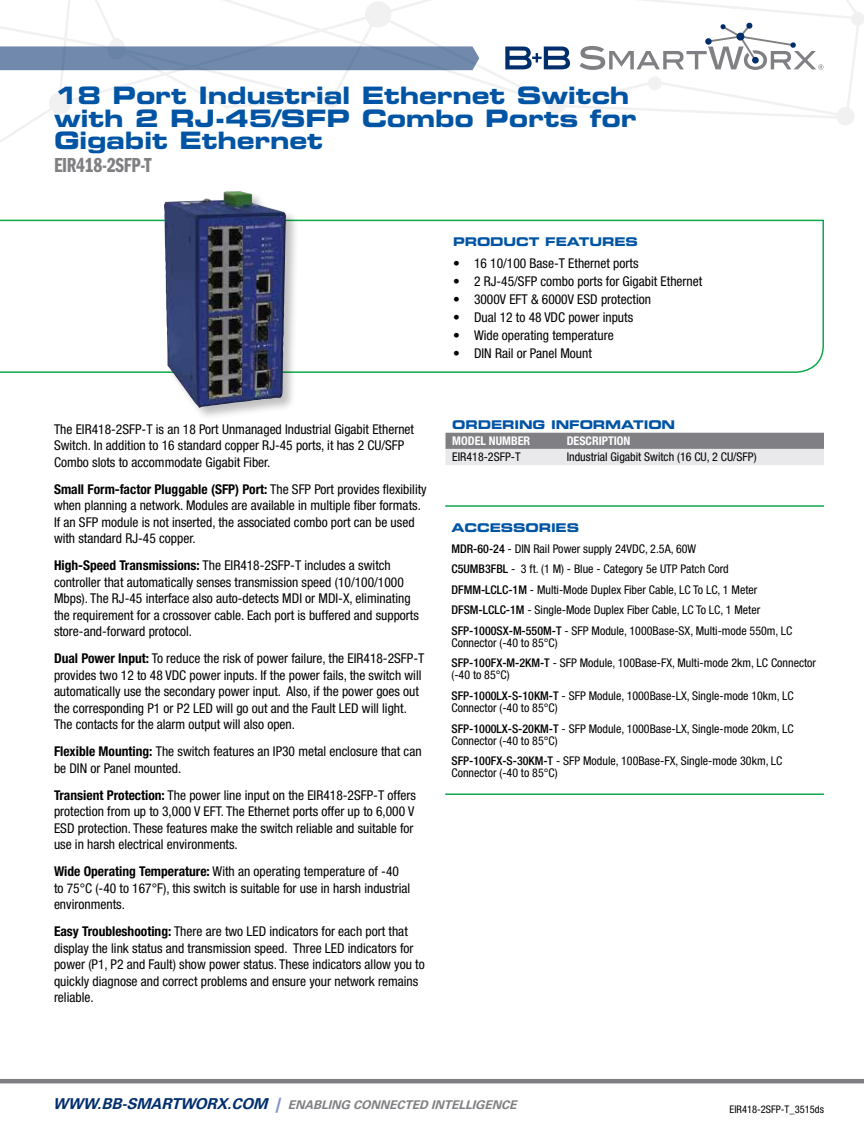
<style>
.page{position:relative;width:864px;height:1134px;background:#fff}
.page>*{position:absolute;margin:0;border:0;box-sizing:border-box;transform-origin:0 0}
.t1{font:24px/22.5px "Eurostile LT Std Bold Ex 2";letter-spacing:-.01em;color:#0054a4}
.t2{font:21px "ITC Franklin Gothic Std Dm Cp";letter-spacing:-.015em;color:#807f83}
.t3{font:condensed 13.5px/16.5px "Helvetica Neue LT Std";color:#000}
.t4{font:condensed 12px/20.5px "Helvetica Neue LT Std";color:#000}
.t5{font:italic 700 12px "Univers LT Std";color:#807f83}
.t6{font:12px "Eurostile LT Std Bold Ex 2";letter-spacing:-.01em;color:#0054a4}
.t7{font:700 condensed 12px "Helvetica Neue LT Std";color:#fff}
.t8{font:condensed 10.5px "Helvetica Neue LT Std";color:#000}
.s1{font-weight:700}
.s2{font-weight:500}
.s3{font-size:15px;color:#002e6d}
.s4{font-size:15px;color:#8193c9}
</style>
<div class="page">
<hr style="left:0;top:1079px;width:864px;height:4px;background:#807f83">
<svg style="left:0;top:0;width:864px;height:143px"></svg>
<div style="left:548px;top:95px;width:18px;height:18px;background:#f1f1f2;border-radius:50%"></div>
<div style="left:648px;top:76px;width:14px;height:14px;background:#f1f1f2;border-radius:50%"></div>
<svg style="left:844px;top:17px;width:17px;height:102px"></svg>
<div style="left:851px;top:12px;width:13px;height:14px;background:#f1f1f2;border-radius:50%"></div>
<svg style="left:0;top:22px;width:479px;height:89px"></svg>
<svg style="left:0;top:219px;width:824px;height:154px"></svg>
<hr style="left:445px;top:505px;width:379px;height:2px;background:#0ca94b">
<hr style="left:445px;top:794px;width:379px;height:1px;background:#0ca94b">
<svg style="left:446px;top:433px;width:378px;height:32px;background:#b5b4b7"></svg>
<div style="left:163px;top:190px;width:137px;height:231px;background:#000;opacity:.25"></div>
<img style="left:164px;top:191px;width:122px;height:217px">
<h1 class="t1" style="left:54px;top:84px;width:584px">18 Port Industrial Ethernet Switch with 2 RJ-45/SFP Combo Ports for<br>Gigabit Ethernet</h1>
<h2 class="t2" style="left:54px;top:153px;width:99px">EIR418-2SFP-T</h2>
<p class="t6" style="left:453px;top:233px;width:186px">PRODUCT FEATURES</p>
<p class="t3" style="left:453px;top:254px;width:187px">• 16 10/100 Base-T Ethernet ports</p>
<p class="t3" style="left:453px;top:272px;width:251px">• 2 RJ-45/SFP combo ports for Gigabit Ethernet</p>
<p class="t3" style="left:453px;top:290px;width:199px">• 3000V EFT &amp; 6000V ESD protection</p>
<p class="t3" style="left:453px;top:308px;width:182px">• Dual 12 to 48 VDC power inputs</p>
<p class="t3" style="left:453px;top:326px;width:162px">• Wide operating temperature</p>
<p class="t3" style="left:453px;top:344px;width:140px">• DIN Rail or Panel Mount</p>
<p class="t3" style="left:54px;top:421px;width:362px">The EIR418-2SFP-T is an 18 Port Unmanaged Industrial Gigabit Ethernet<br>Switch. In addition to 16 standard copper RJ-45 ports, it has 2 CU/SFP<br>Combo slots to accommodate Gigabit Fiber.</p>
<p class="t3" style="left:54px;top:481px;width:374px"><span class="s1">Small Form-factor Pluggable (SFP) Port:</span> The SFP Port provides flexibility when planning a network. Modules are available in multiple fiber formats.<br>If an SFP module is not inserted, the associated combo port can be used with standard RJ-45 copper.</p>
<p class="t3" style="left:54px;top:557px;width:366px"><span class="s1">High-Speed Transmissions:</span> The EIR418-2SFP-T includes a switch controller that automatically senses transmission speed (10/100/1000<br>Mbps). The RJ-45 interface also auto-detects MDI or MDI-X, eliminating the requirement for a crossover cable. Each port is buffered and supports store-and-forward protocol.</p>
<p class="t3" style="left:54px;top:650px;width:372px"><span class="s1">Dual Power Input:</span> To reduce the risk of power failure, the EIR418-2SFP-T provides two 12 to 48 VDC power inputs. If the power fails, the switch will automatically use the secondary power input. Also, if the power goes out the corresponding P1 or P2 LED will go out and the Fault LED will light.<br>The contacts for the alarm output will also open.</p>
<p class="t3" style="left:54px;top:743px;width:369px"><span class="s1">Flexible Mounting:</span> The switch features an IP30 metal enclosure that can be DIN or Panel mounted.</p>
<p class="t3" style="left:54px;top:787px;width:364px"><span class="s1">Transient Protection:</span> The power line input on the EIR418-2SFP-T offers protection from up to 3,000 V EFT. The Ethernet ports offer up to 6,000 V ESD protection. These features make the switch reliable and suitable for use in harsh electrical environments.</p>
<p class="t3" style="left:54px;top:863px;width:358px"><span class="s1">Wide Operating Temperature:</span> With an operating temperature of -40 to 75°C (-40 to 167°F), this switch is suitable for use in harsh industrial environments.</p>
<p class="t3" style="left:54px;top:923px;width:372px"><span class="s1">Easy Troubleshooting:</span> There are two LED indicators for each port that display the link status and transmission speed. Three LED indicators for power (P1, P2 and Fault) show power status. These indicators allow you to quickly diagnose and correct problems and ensure your network remains reliable.</p>
<p class="t6" style="left:452px;top:416px;width:25px">Orderi</p>
<p class="t6" style="left:519px;top:416px;width:63px">ng Infor</p>
<p class="t6" style="left:605px;top:416px;width:27px">matio</p>
<p class="t6" style="left:662px;top:416px;width:15px">n</p>
<p class="t7" style="left:452px;top:434px;width:79px">Model Number</p>
<p class="t7" style="left:567px;top:434px;width:39px">Description</p>
<p class="t4" style="left:452px;top:447px;width:70px">EIR418-2SFP-T</p>
<p class="t4" style="left:567px;top:447px;width:191px">Industrial Gigabit Switch (16 CU, 2 CU/SFP)</p>
<p class="t6" style="left:452px;top:519px;width:26px">Accessories</p>
<p class="t4" style="left:452px;top:538px;width:342px"><span class="s2">MDR-60-24</span> - DIN Rail Power supply 24VDC, 2.5A, 60W<br><span class="s2">C5UMB3FBL</span> - 3 ft. (1 M) - Blue - Category 5e UTP Patch Cord <span class="s2">DFMM-LCLC-1M</span> - Multi-Mode Duplex Fiber Cable, LC To LC, 1 Meter <span class="s2">DFSM-LCLC-1M</span> - Single-Mode Duplex Fiber Cable, LC To LC, 1 Meter <span class="s2">SFP-1000SX-M-550M-T</span> - SFP Module, 1000Base-SX, Multi-mode 550m, LC</p>
<p class="t4" style="left:452px;top:632px;width:366px">Connector (-40 to 85°C)<br><span class="s2">SFP-100FX-M-2KM-T</span> - SFP Module, 100Base-FX, Multi-mode 2km, LC Connector</p>
<p class="t4" style="left:452px;top:665px;width:344px">(-40 to 85°C)<br><span class="s2">SFP-1000LX-S-10KM-T</span> - SFP Module, 1000Base-LX, Single-mode 10km, LC</p>
<p class="t4" style="left:452px;top:697px;width:344px">Connector (-40 to 85°C)<br><span class="s2">SFP-1000LX-S-20KM-T</span> - SFP Module, 1000Base-LX, Single-mode 20km, LC</p>
<p class="t4" style="left:452px;top:730px;width:333px">Connector (-40 to 85°C)<br><span class="s2">SFP-100FX-S-30KM-T</span> - SFP Module, 100Base-FX, Single-mode 30km, LC</p>
<p class="t4" style="left:452px;top:763px;width:108px">Connector (-40 to 85°C)</p>
<p class="t5" style="left:53px;top:1098px;width:466px"><span class="s3">WWW.BB-SMARTWORX.COM</span> <span class="s4">|</span> ENABLING CONNECTED I NTELLIGENCE</p>
<p class="t8" style="left:730px;top:1103px;width:96px">EIR418-2SFP-T_3515ds</p>
</div>
